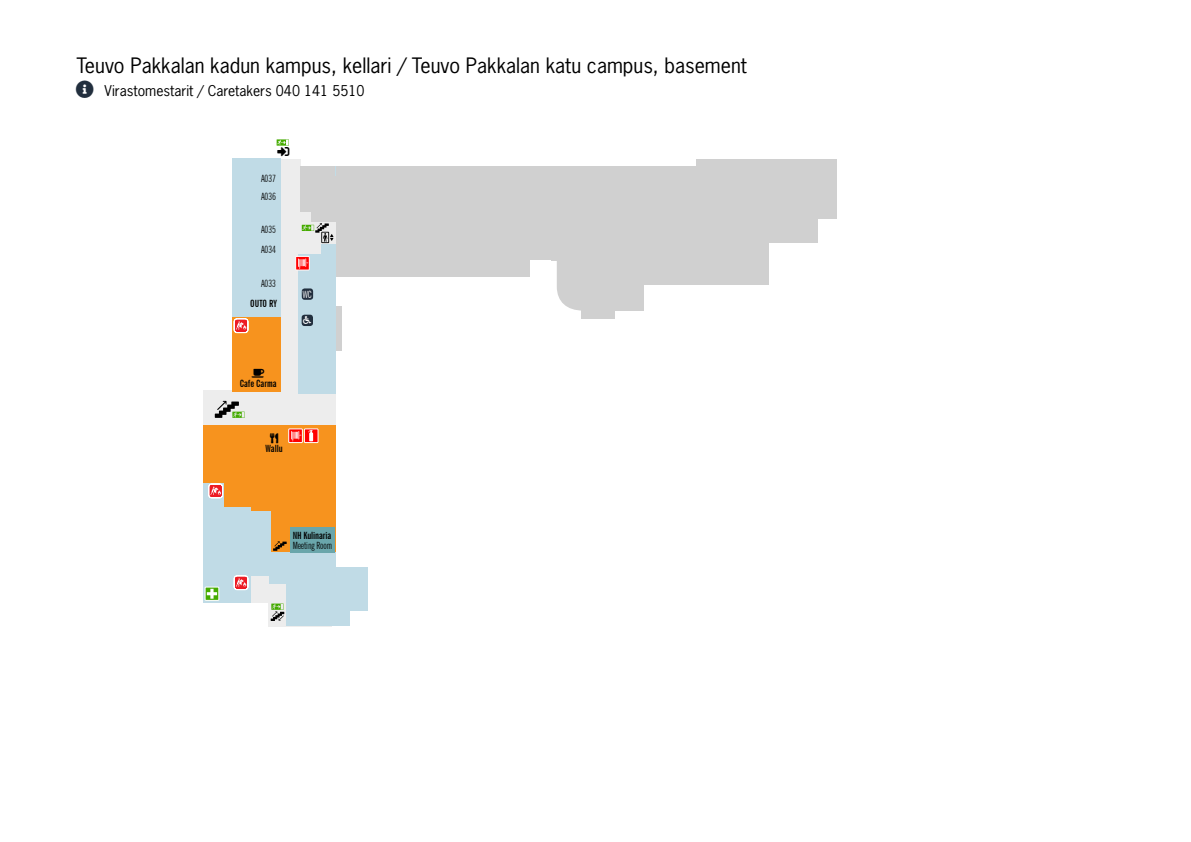
<style>
.page{position:relative;width:1191px;height:842px;background:#fff}
.page>*{position:absolute;margin:0;border:0;box-sizing:border-box;transform-origin:0 0}
.t1{font:20px "News Gothic";color:#000}
.t2{font:18px "Font Awesome 5 Free Solid";color:#222f3e}
.t3{font:14px "News Gothic";color:#000}
.t4{font:12px "Font Awesome 5 Free Solid";color:#000}
.t5{font:extra-condensed 10px/18.4px "News Gothic BT";color:#000}
.t6{font:700 extra-condensed 10px "News Gothic BT";color:#000}
.t7{font:extra-condensed 10px "News Gothic BT";color:#fff}
</style>
<div class="page">
<div style="left:247px;top:166px;width:89px;height:316px;background:#ededed"></div>
<div style="left:203px;top:390px;width:123px;height:213px;background:#ededed"></div>
<div style="left:203px;top:425px;width:132px;height:128px;background:#f7931e"></div>
<div style="left:733px;top:183px;width:84px;height:59px;background:#d0d0d0"></div>
<div style="left:508px;top:166px;width:258px;height:94px;background:#d0d0d0"></div>
<div style="left:278px;top:159px;width:23px;height:113px;background:#ededed"></div>
<div style="left:232px;top:316px;width:49px;height:76px;background:#f7931e"></div>
<div style="left:232px;top:158px;width:49px;height:159px;background:#c0dbe6"></div>
<div style="left:321px;top:244px;width:15px;height:117px;background:#c0dbe6"></div>
<div style="left:301px;top:166px;width:62px;height:45px;background:#d0d0d0"></div>
<div style="left:696px;top:159px;width:140px;height:60px;background:#d0d0d0"></div>
<div style="left:699px;top:232px;width:69px;height:52px;background:#d0d0d0"></div>
<div style="left:612px;top:232px;width:142px;height:52px;background:#d0d0d0"></div>
<div style="left:612px;top:265px;width:32px;height:46px;background:#d0d0d0"></div>
<div style="left:581px;top:239px;width:33px;height:80px;background:#d0d0d0"></div>
<svg style="left:557px;top:260px;width:24px;height:51px"></svg>
<div style="left:203px;top:507px;width:48px;height:96px;background:#c0dbe6"></div>
<div style="left:286px;top:584px;width:63px;height:42px;background:#c0dbe6"></div>
<div style="left:289px;top:567px;width:78px;height:44px;background:#c0dbe6"></div>
<div style="left:269px;top:553px;width:66px;height:31px;background:#c0dbe6"></div>
<div style="left:248px;top:560px;width:38px;height:16px;background:#c0dbe6"></div>
<div style="left:317px;top:306px;width:25px;height:45px;background:#d0d0d0"></div>
<div style="left:311px;top:176px;width:62px;height:46px;background:#d0d0d0"></div>
<div style="left:298px;top:254px;width:38px;height:139px;background:#c0dbe6"></div>
<div style="left:232px;top:512px;width:39px;height:53px;background:#c0dbe6"></div>
<div style="left:203px;top:483px;width:21px;height:44px;background:#c0dbe6"></div>
<div style="left:336px;top:166px;width:193px;height:111px;background:#d0d0d0"></div>
<div style="left:290px;top:527px;width:45px;height:26px;background:#6aa6ab"></div>
<div style="left:302px;top:288px;width:11px;height:12px;background:#222f3e;border-radius:3px"></div>
<div style="left:302px;top:315px;width:11px;height:11px;background:#222f3e;border-radius:3px"></div>
<svg style="left:215px;top:401px;width:30px;height:17px"></svg>
<svg style="left:271px;top:604px;width:13px;height:17px"></svg>
<svg style="left:273px;top:541px;width:14px;height:10px"></svg>
<svg style="left:302px;top:223px;width:31px;height:20px"></svg>
<div style="left:205px;top:587px;width:14px;height:14px;border:1px solid #fff"></div>
<svg style="left:207px;top:589px;width:10px;height:10px"></svg>
<div style="left:289px;top:429px;width:13px;height:14px;background:#f00"></div>
<div style="left:288px;top:429px;width:15px;height:14px;border:1px solid #fff"></div>
<svg style="left:291px;top:431px;width:10px;height:10px"></svg>
<div style="left:296px;top:256px;width:13px;height:14px;background:#f00"></div>
<div style="left:295px;top:256px;width:14px;height:14px;border:1px solid #fff"></div>
<svg style="left:298px;top:258px;width:10px;height:11px"></svg>
<svg style="left:208px;top:484px;width:15px;height:14px"></svg>
<svg style="left:234px;top:575px;width:14px;height:15px"></svg>
<svg style="left:234px;top:318px;width:14px;height:15px"></svg>
<svg style="left:304px;top:429px;width:14px;height:14px"></svg>
<div style="left:304px;top:429px;width:14px;height:14px;border:1px solid #fff"></div>
<svg style="left:308px;top:430px;width:5px;height:11px"></svg>
<svg style="left:277px;top:139px;width:12px;height:7px"></svg>
<p class="t1" style="left:76px;top:52px;width:672px">Teuvo Pakkalan kadun kampus, kellari / Teuvo Pakkalan katu campus, basement</p>
<p class="t2" style="left:76px;top:81px;width:19px">■□●</p>
<p class="t3" style="left:105px;top:81px;width:261px">Virastomestarit / Caretakers 040 141 5510</p>
<p class="t4" style="left:277px;top:146px;width:14px">■■●▼</p>
<p class="t5" style="left:261px;top:169px;width:17px">A037<br>A036</p>
<p class="t5" style="left:261px;top:220px;width:17px">A035</p>
<p class="t5" style="left:261px;top:240px;width:17px">A034</p>
<p class="t5" style="left:261px;top:274px;width:17px">A033</p>
<p class="t6" style="left:250px;top:297px;width:28px">OUTO RY</p>
<p class="t5" style="left:261px;top:295px;width:17px">A032</p>
<p class="t7" style="left:303px;top:288px;width:10px">WC</p>
<p class="t6" style="left:240px;top:377px;width:38px">Cafe Carma</p>
<p class="t6" style="left:265px;top:443px;width:19px">Wallu</p>
<p class="t6" style="left:293px;top:529px;width:40px">NH Kulinaria</p>
<p class="t5" style="left:293px;top:536px;width:41px">Meeting Room</p>
</div>
